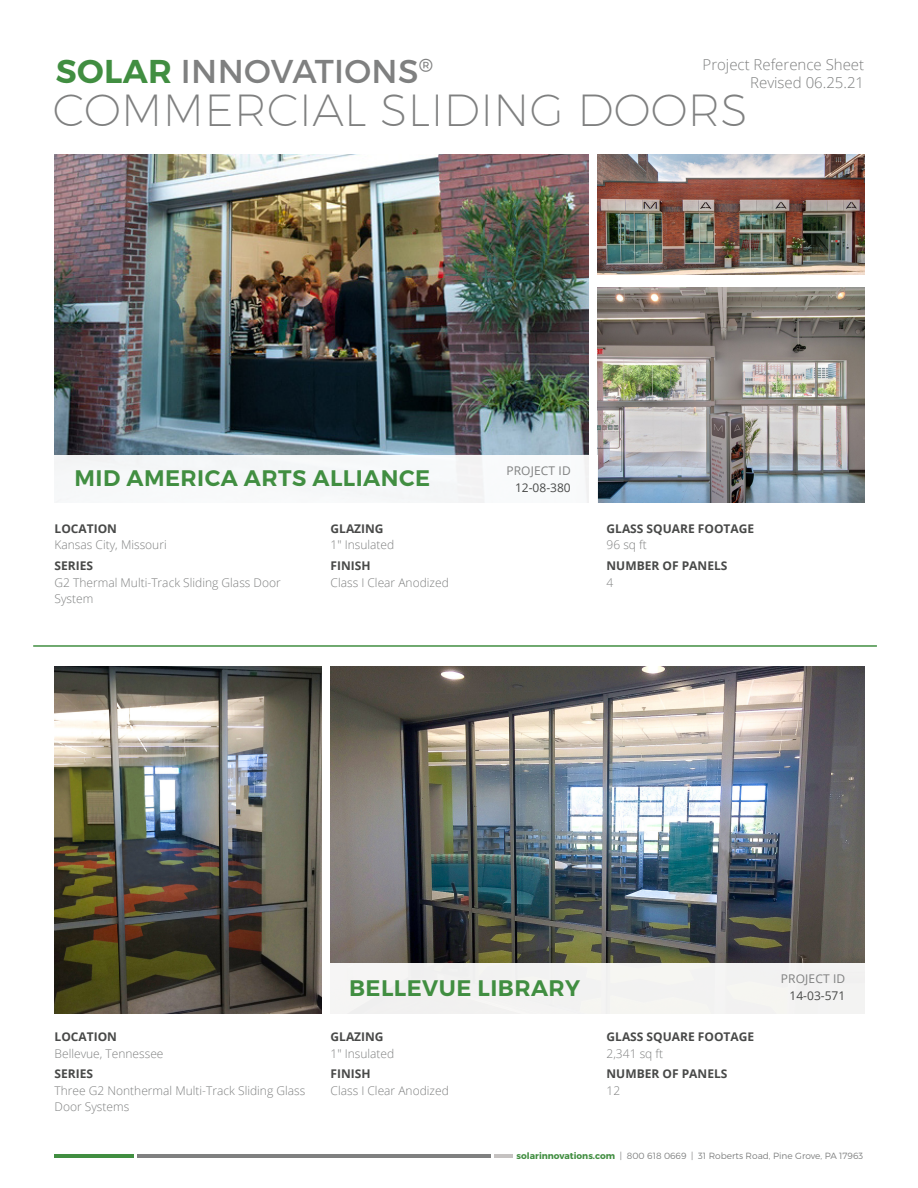
<style>
.page{position:relative;width:918px;height:1188px;background:#fff}
.page>*{position:absolute;margin:0;border:0;box-sizing:border-box;transform-origin:0 0}
.t1{font:200 45px "Montserrat";letter-spacing:.01em;color:#7f8080}
.t2{font:33px "Montserrat";letter-spacing:.01em;color:#7f8080}
.t3{font:600 22.5px "Montserrat";letter-spacing:.02em;color:#418e41}
.t4{font:300 15px/18px "Open Sans";color:#7f8080;text-align:right}
.t5{font:300 12px/16.5px "Open Sans";color:#7f8080}
.t6{font:700 12px/16.5px "Open Sans";color:#484948}
.t7{font:12px "Open Sans";letter-spacing:.01em;color:#7f8080}
.t8{font:12px "Open Sans";color:#484948}
.t9{font:300 9px "Montserrat";color:#7f8080}
.s1{font-weight:600;color:#418e41}
.s2{font-weight:700;color:#484948}
.s3{font-weight:300;color:#7f8080}
.s4{font-weight:700;color:#418e41}
</style>
<div class="page">
<hr style="left:137px;top:1155px;width:354px;height:3px;background:#7f8080">
<hr style="left:54px;top:1155px;width:80px;height:3px;background:#418e41">
<hr style="left:494px;top:1155px;width:19px;height:3px;background:#c5c2c1">
<img style="left:55px;top:155px;width:534px;height:300px">
<img style="left:331px;top:666px;width:534px;height:297px">
<img style="left:598px;top:155px;width:267px;height:119px">
<img style="left:598px;top:287px;width:267px;height:215px">
<img style="left:55px;top:666px;width:267px;height:348px">
<div style="left:45px;top:455px;width:553px;height:53px;background:#f7f8f9"></div>
<div style="left:326px;top:963px;width:546px;height:53px;background:#f3f3f2"></div>
<hr style="left:33px;top:645px;width:844px;height:2px;background:#418e41">
<h2 class="t2" style="left:56px;top:51px;width:379px"><span class="s1">SOLAR</span> INNOVATIONS<sup>®</sup></h2>
<p class="t4" style="left:703px;top:55px;width:163px">Project Reference Sheet<br>Revised 06.25.21</p>
<h1 class="t1" style="left:53px;top:83px;width:696px">COMMERCIAL SLIDING DOORS</h1>
<p class="t3" style="left:75px;top:464px;width:357px">MID AMERICA ARTS ALLIANCE</p>
<p class="t5" style="left:55px;top:520px;width:114px"><span class="s2">LOCATION<br></span>Kansas City, Missouri</p>
<p class="t5" style="left:55px;top:557px;width:228px"><span class="s2">SERIES<br></span>G2 Thermal Multi-Track Sliding Glass Door<br>System</p>
<p class="t5" style="left:331px;top:520px;width:65px"><span class="s2">GLAZING<br></span>1″ Insulated</p>
<p class="t5" style="left:331px;top:557px;width:120px"><span class="s2">FINISH<br></span>Class I Clear Anodized</p>
<p class="t7" style="left:506px;top:462px;width:66px">PROJECT ID</p>
<p class="t8" style="left:515px;top:479px;width:57px">12-08-380</p>
<p class="t6" style="left:607px;top:520px;width:149px">GLASS SQUARE FOOTAGE<br><span class="s3">96 sq ft</span></p>
<p class="t6" style="left:607px;top:557px;width:122px">NUMBER OF PANELS<br><span class="s3">4</span></p>
<p class="t5" style="left:55px;top:1028px;width:110px"><span class="s2">LOCATION<br></span>Bellevue, Tennessee</p>
<p class="t5" style="left:55px;top:1065px;width:252px"><span class="s2">SERIES<br></span>Three G2 Nonthermal Multi-Track Sliding Glass<br>Door Systems</p>
<p class="t3" style="left:349px;top:974px;width:233px">BELLEVUE LIBRARY</p>
<p class="t5" style="left:331px;top:1028px;width:65px"><span class="s2">GLAZING<br></span>1″ Insulated</p>
<p class="t5" style="left:331px;top:1065px;width:120px"><span class="s2">FINISH<br></span>Class I Clear Anodized</p>
<p class="t6" style="left:607px;top:1028px;width:149px">GLASS SQUARE FOOTAGE<br><span class="s3">2,341 sq ft</span></p>
<p class="t6" style="left:607px;top:1065px;width:122px">NUMBER OF PANELS<br><span class="s3">12</span></p>
<p class="t7" style="left:781px;top:971px;width:66px">PROJECT ID</p>
<p class="t8" style="left:790px;top:987px;width:57px">14-03-571</p>
<p class="t9" style="left:517px;top:1150px;width:348px"><span class="s4">solarinnovations.com</span> | 800 618 0669 | 31 Roberts Road, Pine Grove, PA 17963</p>
</div>
